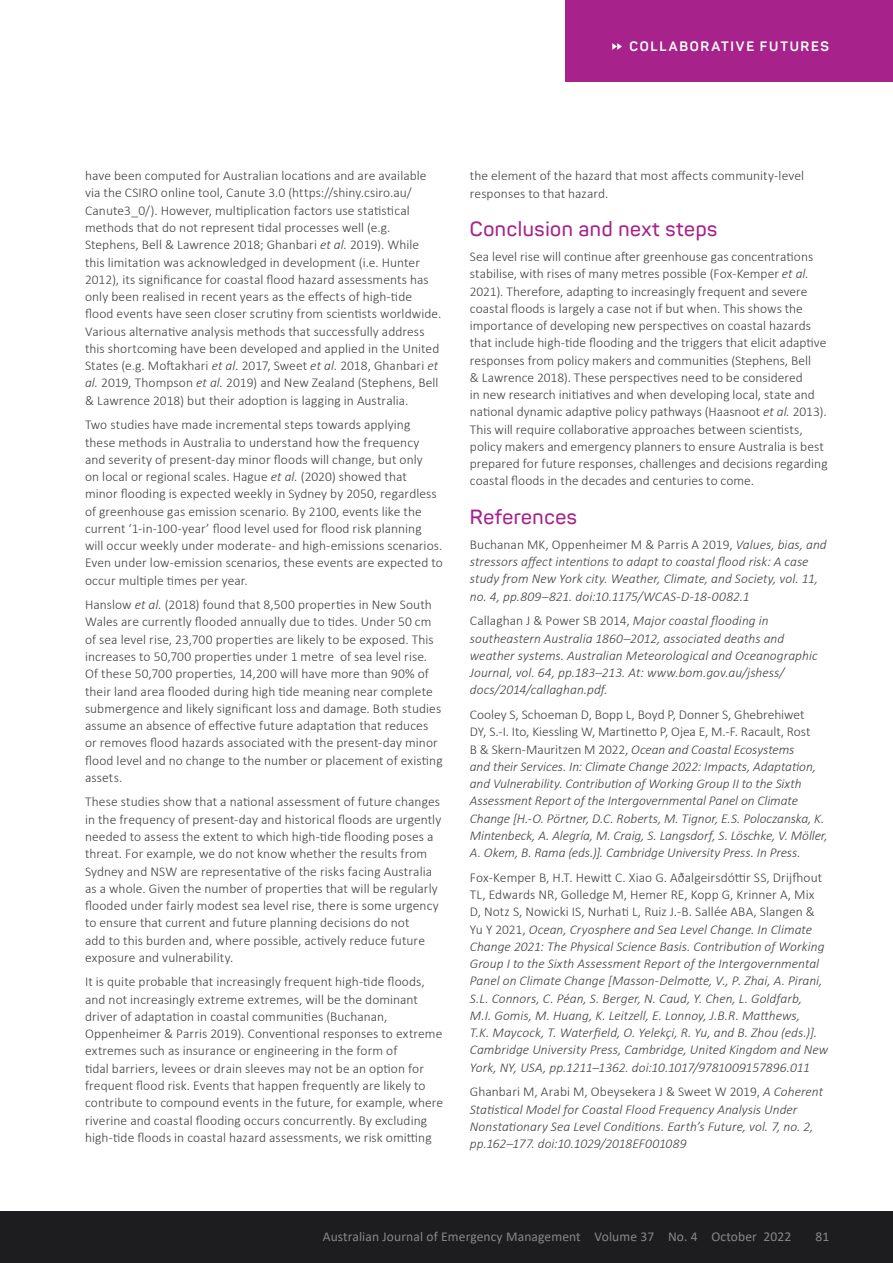
<style>
.page{position:relative;width:893px;height:1263px;background:#fff}
.page>*{position:absolute;margin:0;border:0;box-sizing:border-box;transform-origin:0 0}
.t1{font:600 20.25px "Panton";letter-spacing:.03em;color:#a7228b}
.t2{font:300 13.5px/17.2px "Calibri";letter-spacing:.005em;color:#414042}
.t3{font:italic 300 13.5px/17.2px "Calibri";color:#414042}
.t4{font:13.5px "Calibri";letter-spacing:.01em;color:#868788}
.t5{font:700 13.5px "Panton";letter-spacing:.13em;color:#fff}
.s1{font-style:italic}
.s2{font-style:normal}
</style>
<div class="page">
<div style="left:0;top:1212px;width:893px;height:51px;background:#1d1d1f"></div>
<div style="left:566px;top:0;width:327px;height:81px;background:#a7228b"></div>
<svg style="left:612px;top:43px;width:10px;height:7px"></svg>
<p class="t5" style="left:629px;top:38px;width:201px">COLLABORATIVE FUTURES</p>
<p class="t2" style="left:85px;top:167px;width:358px">have been computed for Australian locations and are available via the CSIRO online tool, Canute 3.0 (https://shiny.csiro.au/ Canute3_0/). However, multiplication factors use statistical methods that do not represent tidal processes well (e.g.<br>Stephens, Bell &amp; Lawrence 2018; Ghanbari <span class="s1">et al.</span> 2019). While this limitation was acknowledged in development (i.e. Hunter 2012), its significance for coastal flood hazard assessments has only been realised in recent years as the effects of high-tide flood events have seen closer scrutiny from scientists worldwide.<br>Various alternative analysis methods that successfully address this shortcoming have been developed and applied in the United States (e.g. Moftakhari <span class="s1">et al.</span> 2017, Sweet <span class="s1">et al.</span> 2018, Ghanbari <span class="s1">et al.</span> 2019, Thompson <span class="s1">et al.</span> 2019) and New Zealand (Stephens, Bell &amp; Lawrence 2018) but their adoption is lagging in Australia.</p>
<p class="t2" style="left:85px;top:416px;width:359px">Two studies have made incremental steps towards applying these methods in Australia to understand how the frequency and severity of present-day minor floods will change, but only<br>on local or regional scales. Hague <span class="s1">et al.</span> (2020) showed that<br>minor flooding is expected weekly in Sydney by 2050, regardless of greenhouse gas emission scenario. By 2100, events like the current ‘1-in-100-year’ flood level used for flood risk planning will occur weekly under moderate- and high-emissions scenarios.<br>Even under low-emission scenarios, these events are expected to occur multiple times per year.</p>
<p class="t2" style="left:85px;top:596px;width:359px">Hanslow <span class="s1">et al.</span> (2018) found that 8,500 properties in New South Wales are currently flooded annually due to tides. Under 50 cm of sea level rise, 23,700 properties are likely to be exposed. This increases to 50,700 properties under 1 metre of sea level rise.<br>Of these 50,700 properties, 14,200 will have more than 90% of their land area flooded during high tide meaning near complete submergence and likely significant loss and damage. Both studies assume an absence of effective future adaptation that reduces or removes flood hazards associated with the present-day minor flood level and no change to the number or placement of existing assets.</p>
<p class="t2" style="left:85px;top:793px;width:358px">These studies show that a national assessment of future changes in the frequency of present-day and historical floods are urgently needed to assess the extent to which high-tide flooding poses a threat. For example, we do not know whether the results from Sydney and NSW are representative of the risks facing Australia as a whole. Given the number of properties that will be regularly flooded under fairly modest sea level rise, there is some urgency to ensure that current and future planning decisions do not<br>add to this burden and, where possible, actively reduce future exposure and vulnerability.</p>
<p class="t2" style="left:85px;top:973px;width:360px">It is quite probable that increasingly frequent high-tide floods, and not increasingly extreme extremes, will be the dominant driver of adaptation in coastal communities (Buchanan, Oppenheimer &amp; Parris 2019). Conventional responses to extreme extremes such as insurance or engineering in the form of<br>tidal barriers, levees or drain sleeves may not be an option for frequent flood risk. Events that happen frequently are likely to contribute to compound events in the future, for example, where riverine and coastal flooding occurs concurrently. By excluding high-tide floods in coastal hazard assessments, we risk omitting</p>
<p class="t2" style="left:470px;top:167px;width:336px">the element of the hazard that most affects community-level responses to that hazard.</p>
<h1 class="t1" style="left:470px;top:217px;width:249px">Conclusion and next steps</h1>
<p class="t2" style="left:470px;top:248px;width:359px">Sea level rise will continue after greenhouse gas concentrations stabilise, with rises of many metres possible (Fox-Kemper <span class="s1">et al.<br></span>2021). Therefore, adapting to increasingly frequent and severe coastal floods is largely a case not if but when. This shows the importance of developing new perspectives on coastal hazards that include high-tide flooding and the triggers that elicit adaptive responses from policy makers and communities (Stephens, Bell<br>&amp; Lawrence 2018). These perspectives need to be considered<br>in new research initiatives and when developing local, state and national dynamic adaptive policy pathways (Haasnoot <span class="s1">et al.</span> 2013).<br>This will require collaborative approaches between scientists, policy makers and emergency planners to ensure Australia is best prepared for future responses, challenges and decisions regarding coastal floods in the decades and centuries to come.</p>
<h1 class="t1" style="left:470px;top:505px;width:109px">References</h1>
<p class="t3" style="left:470px;top:536px;width:358px"><span class="s2">Buchanan MK, Oppenheimer M &amp; Parris A 2019,</span> Values, bias, and stressors affect intentions to adapt to coastal flood risk: A case study from New York city. Weather, Climate, and Society, vol. 11, no. 4, pp.809–821. doi:10.1175/WCAS-D-18-0082.1</p>
<p class="t3" style="left:470px;top:612px;width:349px"><span class="s2">Callaghan J &amp; Power SB 2014,</span> Major coastal flooding in southeastern Australia 1860–2012, associated deaths and weather systems. Australian Meteorological and Oceanographic Journal, vol. 64, pp.183–213. At: www.bom.gov.au/jshess/ docs/2014/callaghan.pdf.</p>
<p class="t3" style="left:470px;top:706px;width:360px"><span class="s2">Cooley S, Schoeman D, Bopp L, Boyd P, Donner S, Ghebrehiwet<br>DY, S.-I. Ito, Kiessling W, Martinetto P, Ojea E, M.-F. Racault, Rost<br>B &amp; Skern-Mauritzen M 2022,</span> Ocean and Coastal Ecosystems<br>and their Services. In: Climate Change 2022: Impacts, Adaptation, and Vulnerability. Contribution of Working Group II to the Sixth Assessment Report of the Intergovernmental Panel on Climate Change [H.-O. Pörtner, D.C. Roberts, M. Tignor, E.S. Poloczanska, K.<br>Mintenbeck, A. Alegría, M. Craig, S. Langsdorf, S. Löschke, V. Möller, A. Okem, B. Rama (eds.)]. Cambridge University Press. In Press.</p>
<p class="t3" style="left:470px;top:868px;width:360px"><span class="s2">Fox-Kemper B, H.T. Hewitt C. Xiao G. Aðalgeirsdóttir SS, Drijfhout TL, Edwards NR, Golledge M, Hemer RE, Kopp G, Krinner A, Mix D, Notz S, Nowicki IS, Nurhati L, Ruiz J.-B. Sallée ABA, Slangen &amp; Yu Y 2021,</span> Ocean, Cryosphere and Sea Level Change. In Climate Change 2021: The Physical Science Basis. Contribution of Working Group I to the Sixth Assessment Report of the Intergovernmental Panel on Climate Change [Masson-Delmotte, V., P. Zhai, A. Pirani, S.L. Connors, C. Péan, S. Berger, N. Caud, Y. Chen, L. Goldfarb,<br>M.I. Gomis, M. Huang, K. Leitzell, E. Lonnoy, J.B.R. Matthews,<br>T.K. Maycock, T. Waterfield, O. Yelekçi, R. Yu, and B. Zhou (eds.)].<br>Cambridge University Press, Cambridge, United Kingdom and New York, NY, USA, pp.1211–1362. doi:10.1017/9781009157896.011</p>
<p class="t3" style="left:470px;top:1083px;width:355px"><span class="s2">Ghanbari M, Arabi M, Obeysekera J &amp; Sweet W 2019,</span> A Coherent Statistical Model for Coastal Flood Frequency Analysis Under Nonstationary Sea Level Conditions. Earth’s Future, vol. 7, no. 2, pp.162–177. doi:10.1029/2018EF001089</p>
<p class="t4" style="left:323px;top:1227px;width:470px">Australian Journal of Emergency Management Volume 37 No. 4 October 2022</p>
<p class="t4" style="left:815px;top:1227px;width:15px">81</p>
</div>
